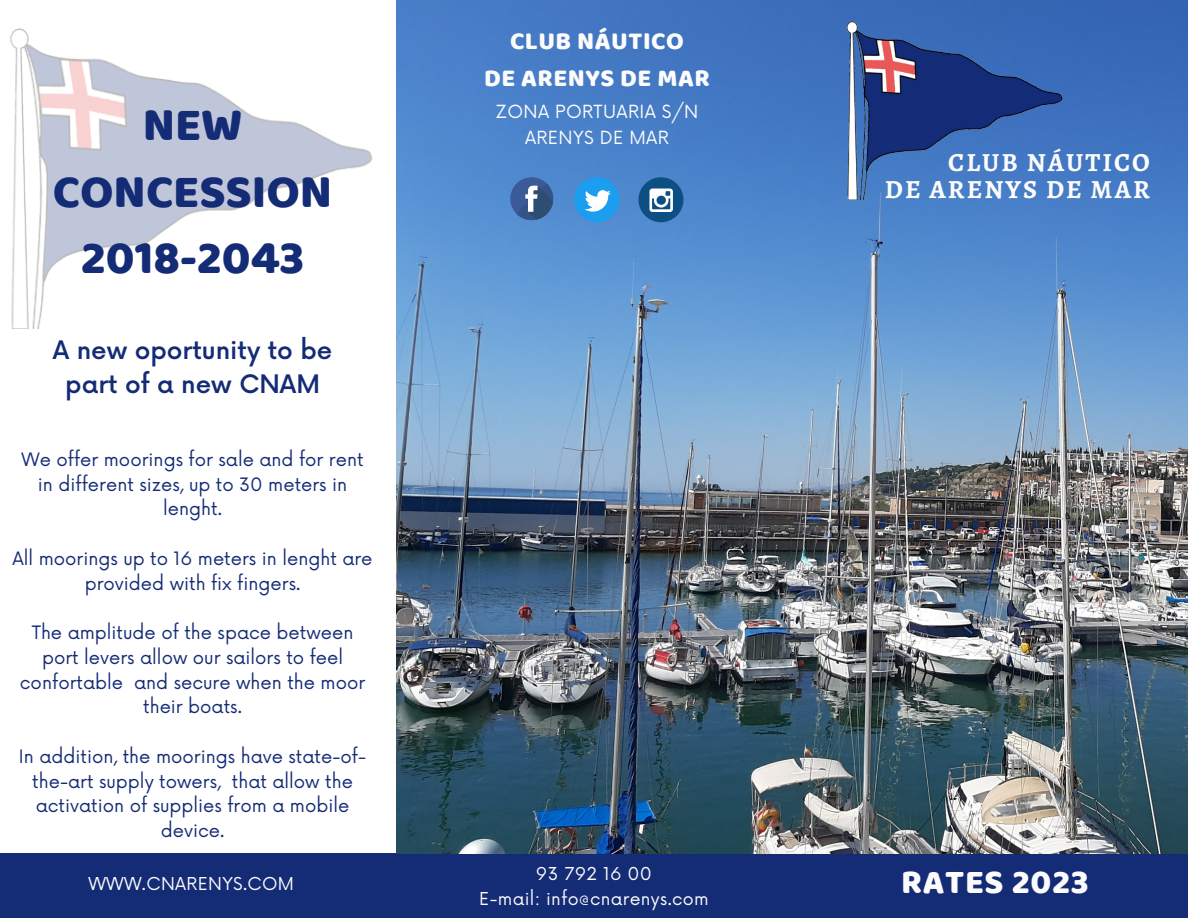
<style>
.page{position:relative;width:1188px;height:918px;background:#fff}
.page>*{position:absolute;margin:0;border:0;box-sizing:border-box;transform-origin:0 0}
.t1{font:47.7px/66.3px "Baloo";color:#142b76;text-align:center}
.t2{font:34.5px "Baloo";letter-spacing:.02em;color:#fdfcfc}
.t3{font:700 26.25px "Alegreya";letter-spacing:.08em;color:#fdfcfc}
.t4{font:25.2px "Baloo";letter-spacing:.02em;color:#fdfcfc}
.t5{font:500 24.9px/34.2px "Now";color:#142b76;text-align:center}
.t6{font:18px/24.8px "Now";color:#142b76;text-align:center}
.t7{font:17.7px "Now";letter-spacing:.02em;color:#fdfcfc}
.t8{font:17.4px "Now";letter-spacing:.02em;color:#fdfcfc}
</style>
<div class="page">
<div style="left:396px;top:29px;width:396px;height:889px;background:#142b76"></div>
<div style="left:792px;top:854px;width:396px;height:64px;background:#142b76"></div>
<img style="left:396px;top:0;width:792px;height:853px">
<img style="left:841px;top:22px;width:227px;height:178px">
<div style="left:0;top:854px;width:396px;height:64px;background:#142b76"></div>
<div style="left:510px;top:177px;width:43px;height:43px;background:#3a5a98;border-radius:50%"></div>
<svg style="left:517px;top:184px;width:38px;height:38px"></svg>
<svg style="left:574px;top:177px;width:45px;height:45px;background:#4ca9eb"></svg>
<div style="left:638px;top:177px;width:45px;height:45px;background:#0d4f83;border-radius:50%"></div>
<svg style="left:649px;top:189px;width:24px;height:23px"></svg>
<img style="left:10px;top:29px;width:363px;height:299px">
<p class="t1" style="left:53px;top:91px;width:281px">NEW<br>CONCESSION</p>
<p class="t1" style="left:81px;top:223px;width:225px">2018-2043</p>
<p class="t5" style="left:53px;top:334px;width:281px">A new oportunity to be part of a new CNAM</p>
<p class="t6" style="left:22px;top:448px;width:344px">We offer moorings for sale and for rent in different sizes, up to 30 meters in lenght.</p>
<p class="t6" style="left:13px;top:547px;width:362px">All moorings up to 16 meters in lenght are provided with fix fingers.</p>
<p class="t6" style="left:20px;top:621px;width:347px">The amplitude of the space between port levers allow our sailors to feel confortable and secure when the moor their boats.</p>
<p class="t6" style="left:19px;top:745px;width:349px">In addition, the moorings have state-of&shy;the-art supply towers, that allow the activation of supplies from a mobile device.</p>
<p class="t8" style="left:88px;top:874px;width:207px">WWW.CNARENYS.COM</p>
<p class="t4" style="left:510px;top:26px;width:175px">CLUB NÁUTICO</p>
<p class="t4" style="left:484px;top:63px;width:227px">DE ARENYS DE MAR</p>
<p class="t7" style="left:495px;top:102px;width:204px">ZONA PORTUARIA S/N</p>
<p class="t7" style="left:525px;top:128px;width:145px">ARENYS DE MAR</p>
<p class="t8" style="left:536px;top:864px;width:118px">93 792 16 00</p>
<p class="t8" style="left:479px;top:889px;width:231px">E-mail: info@cnarenys.com</p>
<p class="t3" style="left:948px;top:144px;width:203px">CLUB NÁUTICO</p>
<p class="t3" style="left:885px;top:171px;width:266px">DE ARENYS DE MAR</p>
<p class="t2" style="left:901px;top:861px;width:189px">RATES 2023</p>
</div>
